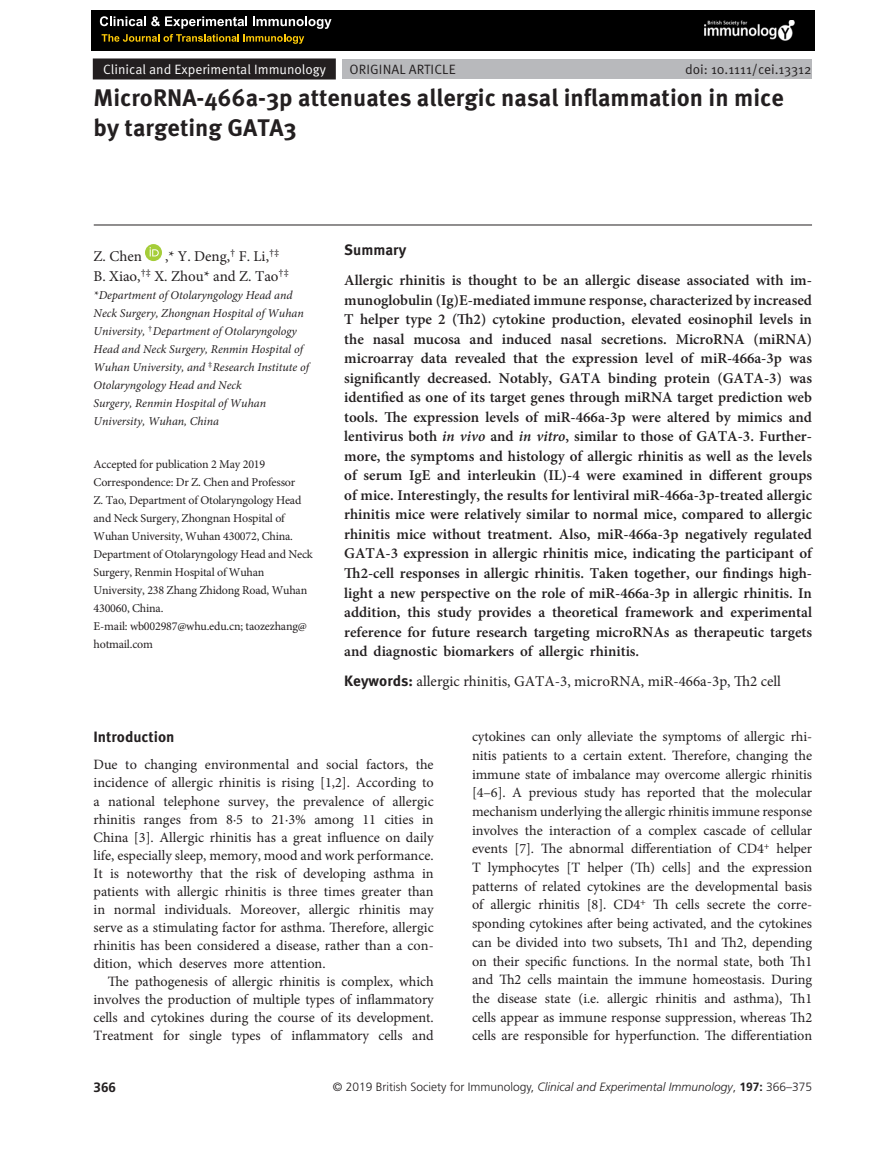
<style>
.page{position:relative;width:893px;height:1174px;background:#fff}
.page>*{position:absolute;margin:0;border:0;box-sizing:border-box;transform-origin:0 0}
.t1{font:700 24px/30px "Meta Pro";color:#231f20}
.t2{font:600 15px/19.5px "Minion Pro";color:#231f20;text-align:justify}
.t3{font:15px/19.5px "Minion Pro";color:#231f20}
.t4{font:700 15px "Meta Pro";color:#231f20}
.t5{font:14.25px/18.6px "Minion Pro";letter-spacing:-.005em;color:#231f20;text-align:justify}
.t6{font:13.5px "Meta Pro";color:#231f20}
.t7{font:13.5px "Meta Pro";color:#fff}
.t8{font:700 13.5px "Frutiger LT Std";color:#231f20}
.t9{font:12px/18px "Minion Pro";letter-spacing:-.015em;color:#231f20}
.t10{font:italic 12px/18px "Minion Pro";color:#231f20}
.t11{font:300 12px "Frutiger LT Std";color:#231f20}
.s1{font-style:italic}
.s2{font-family:"Meta Pro";font-weight:700}
.s3{font-weight:700}
</style>
<div class="page">
<svg style="left:145px;top:244px;width:17px;height:17px"></svg>
<svg style="left:150px;top:247px;width:9px;height:9px"></svg>
<hr style="left:94px;top:225px;width:718px;height:1px;background:#231f20">
<div style="left:94px;top:59px;width:241px;height:20px;background:#231f20"></div>
<div style="left:93px;top:58px;width:243px;height:21px;border:2px solid #231f20"></div>
<div style="left:342px;top:59px;width:469px;height:20px;background:#b8b9bc"></div>
<div style="left:91px;top:11px;width:724px;height:40px;background:#000"></div>
<svg style="left:100px;top:16px;width:231px;height:28px"></svg>
<img style="left:704px;top:20px;width:90px;height:20px">
<p class="t7" style="left:103px;top:61px;width:224px">Clinical and Experimental Immunology</p>
<p class="t6" style="left:349px;top:61px;width:106px">Ori gi nal Article</p>
<p class="t6" style="left:685px;top:61px;width:128px">doi: 10.1111/cei.13312</p>
<h1 class="t1" style="left:94px;top:84px;width:692px">MicroRNA-466a-3p attenuates allergic nasal inflammation in mice by targeting GATA3</h1>
<p class="t3" style="left:94px;top:247px;width:197px;text-indent:71px">,* Y. Deng,<sup>†</sup> F. Li,<sup>†‡<br></sup>B. Xiao,<sup>†‡</sup> X. Zhou* and Z. Tao<sup>†‡</sup></p>
<p class="t10" style="left:94px;top:286px;width:217px">*Department of Otolaryngology Head and Neck Surgery, Zhongnan Hospital of Wuhan University, <sup>†</sup>Department of Otolaryngology Head and Neck Surgery, Renmin Hospital of Wuhan University, and <sup>‡</sup>Research Institute of Otolaryngology Head and Neck<br>Surgery, Renmin Hospital of Wuhan University, Wuhan, China</p>
<p class="t9" style="left:94px;top:455px;width:221px">Accepted for publication 2 May 2019<br>Correspondence: Dr Z. Chen and Professor<br>Z. Tao, Department of Otolaryngology Head and Neck Surgery, Zhongnan Hospital of Wuhan University, Wuhan 430072, China.<br>Department of Otolaryngology Head and Neck Surgery, Renmin Hospital of Wuhan University, 238 Zhang Zhidong Road, Wuhan 430060, China.<br>E-mail: wb002987@whu.edu.cn; taozezhang@ hotmail.com</p>
<p class="t3" style="left:94px;top:247px;width:50px">Z. Chen</p>
<p class="t4" style="left:344px;top:241px;width:63px">Summary</p>
<p class="t2" style="left:344px;top:271px;width:469px">Allergic rhinitis is thought to be an allergic disease associated with im&shy;munoglobulin (Ig)E-mediated immune response, characterized by increased T helper type 2 (Th2) cytokine production, elevated eosinophil levels in the nasal mucosa and induced nasal secretions. MicroRNA (miRNA) microarray data revealed that the expression level of miR-466a-3p was significantly decreased. Notably, GATA binding protein (GATA-3) was identified as one of its target genes through miRNA target prediction web tools. The expression levels of miR-466a-3p were altered by mimics and lentivirus both <span class="s1">in vivo</span> and <span class="s1">in vitro</span>, similar to those of GATA-3. Further&shy;more, the symptoms and histology of allergic rhinitis as well as the levels of serum IgE and interleukin (IL)-4 were examined in different groups of mice. Interestingly, the results for lentiviral miR-466a-3p-treated allergic rhinitis mice were relatively similar to normal mice, compared to allergic rhinitis mice without treatment. Also, miR-466a-3p negatively regulated GATA-3 expression in allergic rhinitis mice, indicating the participant of Th2-cell responses in allergic rhinitis. Taken together, our findings high&shy;light a new perspective on the role of miR-466a-3p in allergic rhinitis. In addition, this study provides a theoretical framework and experimental reference for future research targeting microRNAs as therapeutic targets and diagnostic biomarkers of allergic rhinitis.</p>
<p class="t3" style="left:344px;top:671px;width:438px"><span class="s2">Keywords:</span> allergic rhinitis, GATA-3, microRNA, miR-466a-3p, Th2 cell</p>
<p class="t4" style="left:94px;top:727px;width:83px">Introduction</p>
<p class="t5" style="left:94px;top:756px;width:342px;line-height:18px">Due to changing environmental and social factors, the incidence of allergic rhinitis is rising [1,2]. According to a national telephone survey, the prevalence of allergic rhinitis ranges from 8·5 to 21·3% among 11 cities in China [3]. Allergic rhinitis has a great influence on daily life, especially sleep, memory, mood and work performance.<br>It is noteworthy that the risk of developing asthma in patients with allergic rhinitis is three times greater than in normal individuals. Moreover, allergic rhinitis may serve as a stimulating factor for asthma. Therefore, allergic rhinitis has been considered a disease, rather than a con&shy;dition, which deserves more attention.</p>
<p class="t5" style="left:94px;top:972px;width:342px;line-height:18px;text-indent:14px">The pathogenesis of allergic rhinitis is complex, which involves the production of multiple types of inflammatory cells and cytokines during the course of its development.<br>Treatment for single types of inflammatory cells and</p>
<p class="t5" style="left:472px;top:727px;width:342px">cytokines can only alleviate the symptoms of allergic rhi&shy;nitis patients to a certain extent. Therefore, changing the immune state of imbalance may overcome allergic rhinitis [4–6]. A previous study has reported that the molecular mechanism underlying the allergic rhinitis immune response involves the interaction of a complex cascade of cellular events [7]. The abnormal differentiation of CD4<sup>+</sup> helper T lymphocytes [T helper (Th) cells] and the expression patterns of related cytokines are the developmental basis of allergic rhinitis [8]. CD4<sup>+</sup> Th cells secrete the corre&shy;sponding cytokines after being activated, and the cytokines can be divided into two subsets, Th1 and Th2, depending on their specific functions. In the normal state, both Th1 and Th2 cells maintain the immune homeostasis. During the disease state (i.e. allergic rhinitis and asthma), Th1 cells appear as immune response suppression, whereas Th2 cells are responsible for hyperfunction. The differentiation</p>
<p class="t8" style="left:94px;top:1079px;width:24px">366</p>
<p class="t11" style="left:333px;top:1079px;width:481px">© 2019 British Society for Immunology, <span class="s1">Clinical and Experimental Immunology</span>, <span class="s3">197:</span> 366–375</p>
</div>
